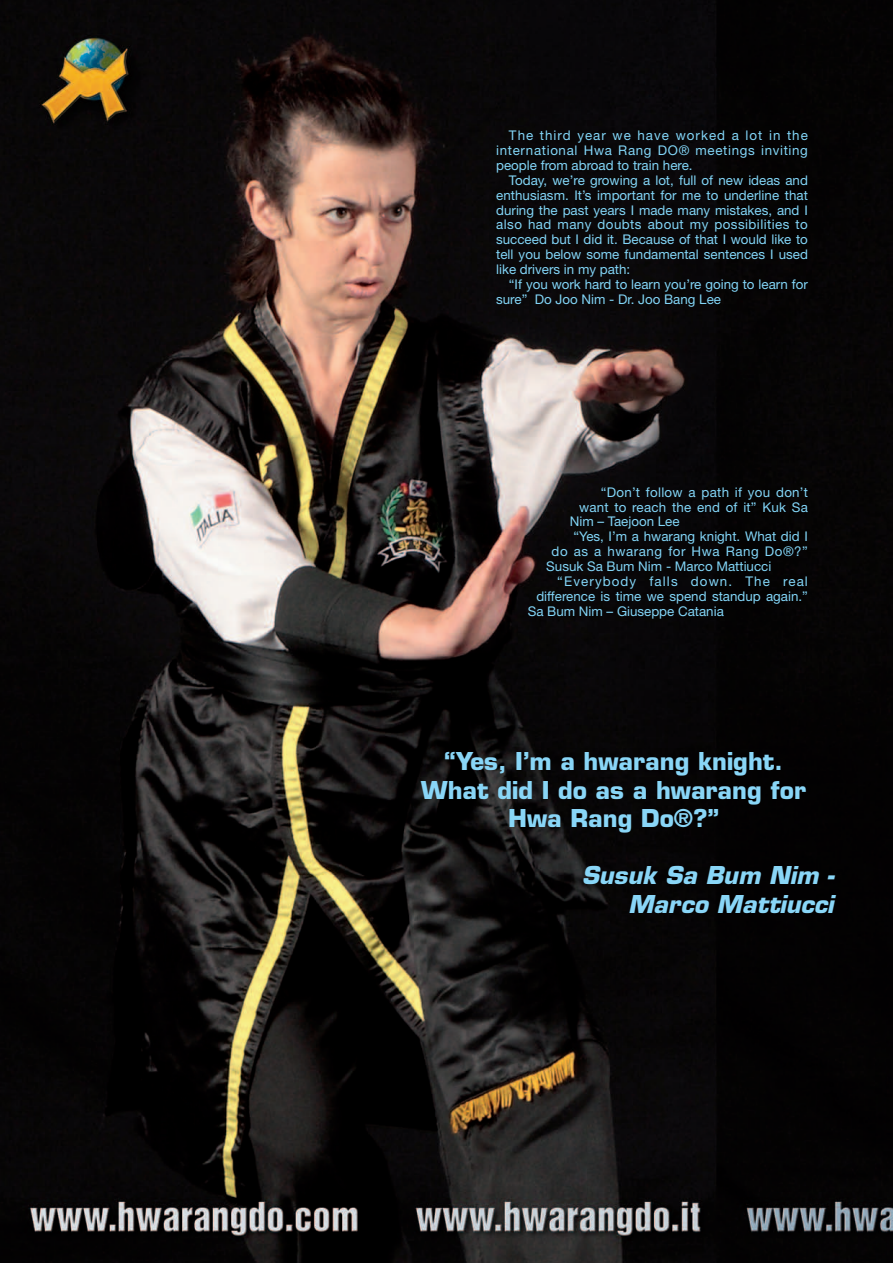
<style>
.page{position:relative;width:893px;height:1263px;background:#fff}
.page>*{position:absolute;margin:0;border:0;box-sizing:border-box;transform-origin:0 0}
.t1{font:700 24px/28.5px "Eurostile";color:#89d6f7;text-align:center}
.t2{font:italic 700 24px/28.5px "Eurostile";color:#89d6f7;text-align:right}
.t3{font:13.35px/14.9px "Helvetica Neue";color:#82d5f7;text-align:justify}
.t4{font:13.35px "Helvetica Neue";letter-spacing:.02em;color:#82d5f7}
.t5{font:13.35px "Helvetica Neue";letter-spacing:.04em;color:#82d5f7}
.t6{font:13.35px "Helvetica Neue";letter-spacing:.085em;color:#82d5f7}
</style>
<div class="page">
<img style="left:0;top:0;width:893px;height:1263px">
<p class="t3" style="left:496px;top:128px;width:313px;text-indent:13px">The third year we have worked a lot in the international Hwa Rang DO® meetings inviting people from abroad to trainhere.</p>
<p class="t3" style="left:496px;top:172px;width:313px;text-indent:13px">Today, we’re growing a lot, fu ll of new ideas and enthu siasm. It’s important for me to u nderline that du ring the past years I made many mistakes, and I also had many dou bts abou t my possibilities to su cceed bu t I did it. Becau se of that I wou ld like to tell you below some fu ndamental sentences I u sed like drivers inmy path:</p>
<p class="t3" style="left:496px;top:276px;width:313px;text-indent:13px">“If you work hard to learnyou ’re going to learnfor su re” Do Joo Nim - Dr. Joo Bang Lee</p>
<p class="t4" style="left:601px;top:484px;width:209px">“Don’t follow a path if you don’t</p>
<p class="t3" style="left:579px;top:499px;width:230px">want to reach the end of it” Ku k Sa</p>
<p class="t3" style="left:570px;top:514px;width:111px">Nim – TaejoonLee</p>
<p class="t3" style="left:573px;top:529px;width:236px">“Yes, I’m a hwarang knight. What did I</p>
<p class="t5" style="left:552px;top:543px;width:258px">do as a hwarang for Hwa Rang Do®? ”</p>
<p class="t3" style="left:546px;top:559px;width:227px">Su su k Sa Bu m Nim - Marco Mattiu cci</p>
<p class="t6" style="left:557px;top:573px;width:252px">“Everybody falls down. The real</p>
<p class="t3" style="left:536px;top:588px;width:273px">difference is time we spend standu p again.”</p>
<p class="t3" style="left:528px;top:603px;width:198px">Sa Bu m Nim – Giu seppe Catania</p>
<h1 class="t1" style="left:421px;top:747px;width:386px">“Yes, I’m a hwarang knight.<br>What did I do as a hwarang for<br>Hwa Rang Do®?”</h1>
<h1 class="t2" style="left:582px;top:861px;width:253px">Susuk Sa Bum Nim -<br>Marco Mattiucci</h1>
</div>
